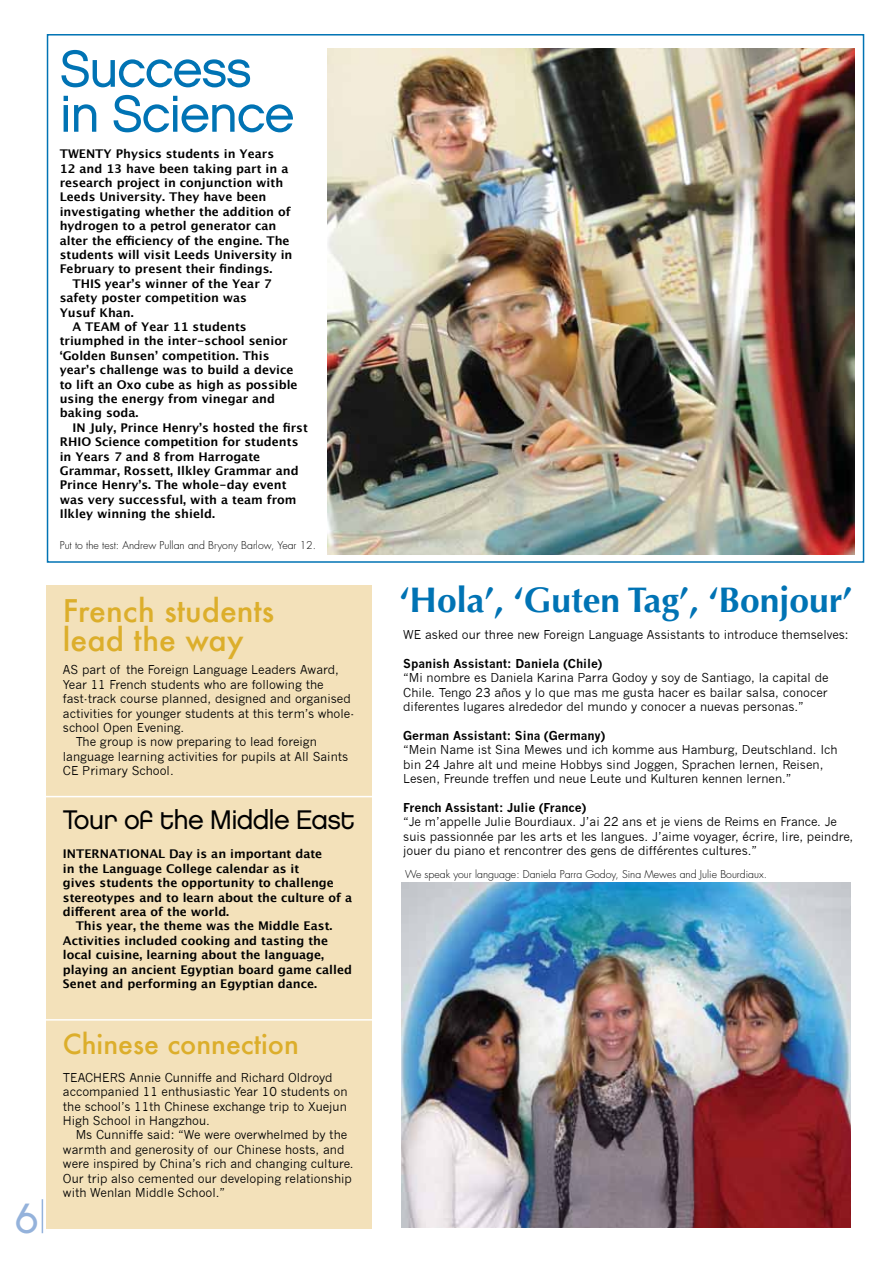
<style>
.page{position:relative;width:893px;height:1263px;background:#fff}
.page>*{position:absolute;margin:0;border:0;box-sizing:border-box;transform-origin:0 0}
.t1{font:51.75px/45px "Chalet London Nineteen Eighty";letter-spacing:-.03em;color:#0073b4}
.t2{font:42.3px "Chalet London Nineteen Seventy";color:#94b2db}
.t3{font:700 35.4px "Optima";color:#0073b4}
.t4{font:500 30.45px/28.8px "Futura";color:#dcae2b}
.t5{font:500 27px "Futura";color:#dcae2b}
.t6{font:26.85px "Chalet London Nineteen Eighty";letter-spacing:-.03em;color:#000}
.t7{font:12px/14.4px "News Gothic";color:#000}
.t8{font:700 12px "Lucida Grande";color:#000}
.t9{font:700 12px "News Gothic";color:#000}
.t10{font:300 10.5px "Futura";color:#000}
</style>
<div class="page">
<hr style="left:42px;top:1199px;width:1px;height:34px;background:#94b2db">
<img style="left:327px;top:49px;width:528px;height:505px">
<img style="left:402px;top:882px;width:448px;height:346px">
<div style="left:46px;top:586px;width:325px;height:643px;background:#f3e1ba"></div>
<hr style="left:38px;top:796px;width:339px;height:1px;background:#fff">
<hr style="left:38px;top:1019px;width:339px;height:1px;background:#fff">
<h2 class="t2" style="left:15px;top:1192px;width:25px">6</h2>
<h1 class="t1" style="left:60px;top:46px;width:236px">Success in Science</h1>
<p class="t8" style="left:60px;top:144px;width:216px">TWENTY Physics students in Years</p>
<p class="t8" style="left:60px;top:159px;width:230px">12 and 13 have been taking part in a</p>
<p class="t8" style="left:60px;top:173px;width:225px">research project in conjunction with</p>
<p class="t8" style="left:60px;top:187px;width:208px">Leeds University. They have been</p>
<p class="t8" style="left:60px;top:202px;width:232px">investigating whether the addition of</p>
<p class="t8" style="left:60px;top:216px;width:218px">hydrogen to a petrol generator can</p>
<p class="t8" style="left:60px;top:231px;width:231px">alter the efficiency of the engine. The</p>
<p class="t8" style="left:60px;top:245px;width:234px">students will visit Leeds University in</p>
<p class="t8" style="left:60px;top:259px;width:214px">February to present their findings.</p>
<p class="t8" style="left:72px;top:274px;width:201px">THIS year’s winner of the Year 7</p>
<p class="t8" style="left:60px;top:288px;width:189px">safety poster competition was</p>
<p class="t8" style="left:60px;top:303px;width:76px">Yusuf Khan.</p>
<p class="t8" style="left:72px;top:317px;width:176px">A TEAM of Year 11 students</p>
<p class="t8" style="left:60px;top:331px;width:229px">triumphed in the inter-school senior</p>
<p class="t8" style="left:60px;top:346px;width:211px">‘Golden Bunsen’ competition. This</p>
<p class="t8" style="left:60px;top:360px;width:235px">year’s challenge was to build a device</p>
<p class="t8" style="left:60px;top:375px;width:239px">to lift an Oxo cube as high as possible</p>
<p class="t8" style="left:60px;top:389px;width:217px">using the energy from vinegar and</p>
<p class="t8" style="left:60px;top:403px;width:80px">baking soda.</p>
<p class="t8" style="left:72px;top:418px;width:237px">IN July, Prince Henry’s hosted the first</p>
<p class="t8" style="left:60px;top:432px;width:240px">RHIO Science competition for students</p>
<p class="t8" style="left:60px;top:447px;width:202px">in Years 7 and 8 from Harrogate</p>
<p class="t8" style="left:60px;top:461px;width:240px">Grammar, Rossett, Ilkley Grammar and</p>
<p class="t8" style="left:60px;top:475px;width:228px">Prince Henry’s. The whole-day event</p>
<p class="t8" style="left:60px;top:490px;width:238px">was very successful, with a team from</p>
<p class="t8" style="left:60px;top:504px;width:157px">Ilkley winning the shield.</p>
<p class="t10" style="left:60px;top:538px;width:258px">Put to the test: Andrew Pullan and Bryony Barlow, Year 12.</p>
<h3 class="t4" style="left:63px;top:596px;width:213px">French students lead the way</h3>
<p class="t7" style="left:63px;top:663px;width:277px">AS part of the Foreign Language Leaders Award,</p>
<p class="t7" style="left:63px;top:677px;width:262px">Year 11 French students who are following the</p>
<p class="t7" style="left:63px;top:692px;width:289px">fast-track course planned, designed and organised</p>
<p class="t7" style="left:63px;top:706px;width:293px">activities for younger students at this term’s whole-</p>
<p class="t7" style="left:63px;top:720px;width:123px">school Open Evening.</p>
<p class="t7" style="left:76px;top:735px;width:243px">The group is now preparing to lead foreign</p>
<p class="t7" style="left:63px;top:749px;width:287px">language learning activities for pupils at All Saints</p>
<p class="t7" style="left:63px;top:764px;width:112px">CE Primary School.</p>
<h3 class="t6" style="left:63px;top:803px;width:294px">Tour of the Middle East</h3>
<p class="t8" style="left:63px;top:844px;width:261px">INTERNATIONAL Day is an important date</p>
<p class="t8" style="left:63px;top:859px;width:238px">in the Language College calendar as it</p>
<p class="t8" style="left:63px;top:873px;width:272px">gives students the opportunity to challenge</p>
<p class="t8" style="left:63px;top:888px;width:291px">stereotypes and to learn about the culture of a</p>
<p class="t8" style="left:63px;top:902px;width:168px">different area of the world.</p>
<p class="t8" style="left:76px;top:916px;width:258px">This year, the theme was the Middle East.</p>
<p class="t8" style="left:63px;top:931px;width:267px">Activities included cooking and tasting the</p>
<p class="t8" style="left:63px;top:945px;width:263px">local cuisine, learning about the language,</p>
<p class="t8" style="left:63px;top:960px;width:291px">playing an ancient Egyptian board game called</p>
<p class="t8" style="left:63px;top:974px;width:256px">Senet and performing an Egyptian dance.</p>
<h3 class="t5" style="left:63px;top:1025px;width:238px">Chinese connection</h3>
<p class="t7" style="left:63px;top:1070px;width:286px">TEACHERS Annie Cunniffe and Richard Oldroyd accompanied 11 enthusiastic Year 10 students on the school’s 11th Chinese exchange trip to Xuejun High School in Hangzhou.</p>
<p class="t7" style="left:63px;top:1128px;width:292px;text-indent:13px">Ms Cunniffe said: “We were overwhelmed by the warmth and generosity of our Chinese hosts, and were inspired by China’s rich and changing culture.<br>Our trip also cemented our developing relationship with Wenlan Middle School.”</p>
<h3 class="t3" style="left:400px;top:580px;width:454px">‘Hola’, ‘Guten Tag’, ‘Bonjour’</h3>
<p class="t7" style="left:403px;top:627px;width:447px">WE asked our three new Foreign Language Assistants to introduce themselves:</p>
<p class="t9" style="left:403px;top:656px;width:201px">Spanish Assistant: Daniela (Chile)</p>
<p class="t7" style="left:403px;top:671px;width:427px;text-align:justify">“Mi nombre es Daniela Karina Parra Godoy y soy de Santiago, la capital de Chile. Tengo 23 años y lo que mas me gusta hacer es bailar salsa, conocer diferentes lugares alrededor del mundo y conocer a nuevas personas.”</p>
<p class="t9" style="left:403px;top:728px;width:203px">German Assistant: Sina (Germany)</p>
<p class="t7" style="left:403px;top:743px;width:436px">“Mein Name ist Sina Mewes und ich komme aus Hamburg, Deutschland. Ich bin 24 Jahre alt und meine Hobbys sind Joggen, Sprachen lernen, Reisen,<br>Lesen, Freunde treffen und neue Leute und Kulturen kennen lernen.”</p>
<p class="t9" style="left:403px;top:800px;width:184px">French Assistant: Julie (France)</p>
<p class="t7" style="left:403px;top:815px;width:451px">“Je m’appelle Julie Bourdiaux. J’ai 22 ans et je viens de Reims en France. Je suis passionnée par les arts et les langues. J’aime voyager, écrire, lire, peindre, jouer du piano et rencontrer des gens de différentes cultures.”</p>
<p class="t10" style="left:405px;top:867px;width:363px">We speak your language: Daniela Parra Godoy, Sina Mewes and Julie Bourdiaux.</p>
</div>
